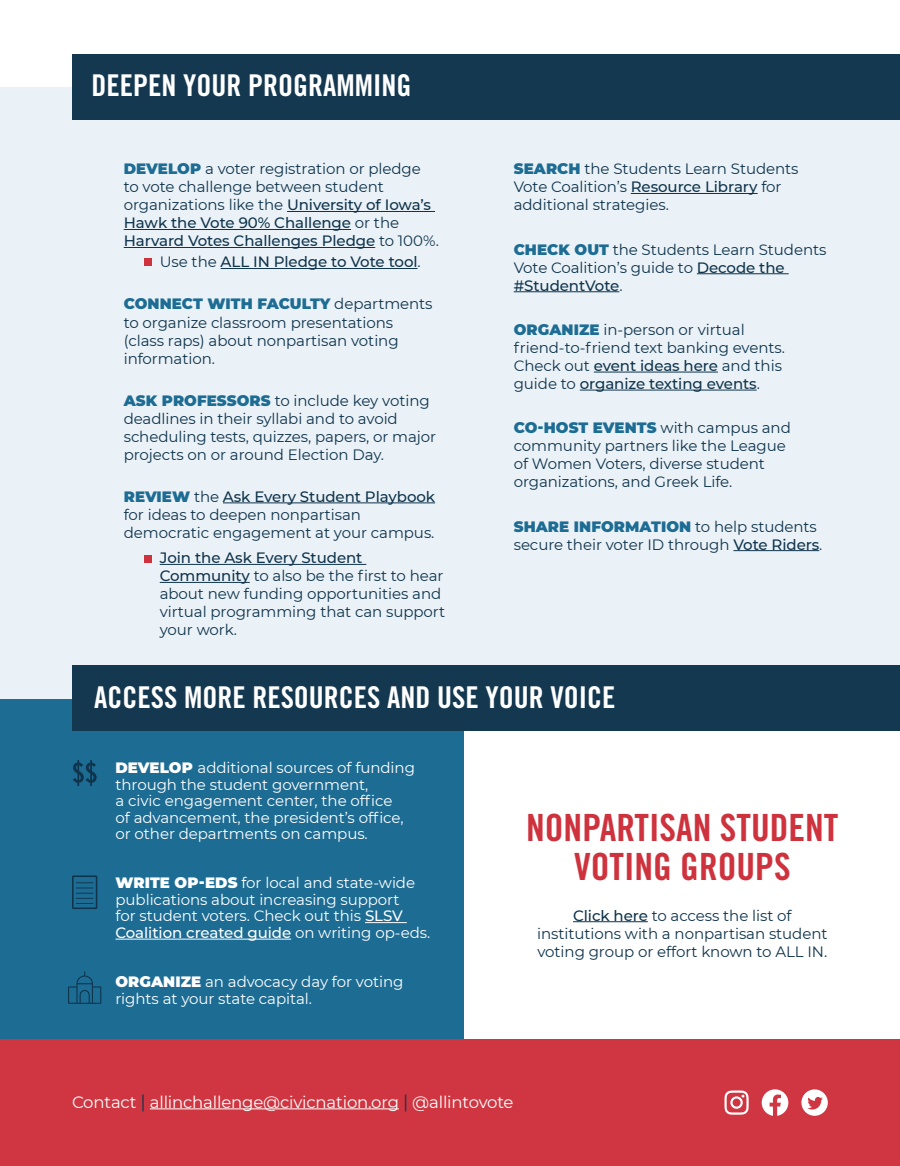
<style>
.page{position:relative;width:900px;height:1166px;background:#fff}
.page>*{position:absolute;margin:0;border:0;box-sizing:border-box;transform-origin:0 0}
.t1{font:37.5px/39px "Trade Gothic LT Pro Bd Cn 20";color:#ce323d;text-align:center}
.t2{font:30px "Trade Gothic LT Pro Bd Cn 20";color:#fff}
.t3{font:16.5px "Montserrat";letter-spacing:-.01em;color:#fff}
.t4{font:15px/18px "Montserrat";letter-spacing:-.005em;color:#0f344c}
.t5{font:15px/16.5px "Montserrat";letter-spacing:-.005em;color:#fff}
.t6{font:500 15px "Montserrat";letter-spacing:-.005em;color:#0f344c}
.s1{font-weight:900;color:#1d6c94}
.s2{font-weight:500}
.s3{font-weight:400}
.s4{font-weight:900}
.s5{font-size:18px;color:#0f344c}
</style>
<div class="page">
<div style="left:0;top:698px;width:464px;height:341px;background:#1d6c94"></div>
<div style="left:0;top:87px;width:900px;height:611px;background:#ebf2f7"></div>
<div style="left:0;top:1039px;width:900px;height:127px;background:#cf3641"></div>
<svg style="left:762px;top:1089px;width:26px;height:26px"></svg>
<div style="left:72px;top:54px;width:828px;height:65px;background:#143850"></div>
<hr style="left:573px;top:921px;width:75px;height:1px;background:#0f344c">
<hr style="left:150px;top:1108px;width:249px;height:1px;background:#fff">
<svg style="left:801px;top:1089px;width:27px;height:26px"></svg>
<svg style="left:724px;top:1090px;width:25px;height:24px"></svg>
<hr style="left:631px;top:193px;width:127px;height:1px;background:#0f344c">
<hr style="left:697px;top:273px;width:92px;height:1px;background:#0f344c">
<hr style="left:514px;top:291px;width:105px;height:1px;background:#0f344c">
<hr style="left:594px;top:372px;width:124px;height:1px;background:#0f344c">
<hr style="left:580px;top:390px;width:177px;height:1px;background:#0f344c">
<hr style="left:733px;top:550px;width:86px;height:1px;background:#0f344c">
<div style="left:72px;top:665px;width:828px;height:66px;background:#143850"></div>
<hr style="left:365px;top:922px;width:42px;height:1px;background:#fff">
<hr style="left:116px;top:938px;width:175px;height:1px;background:#fff">
<hr style="left:223px;top:502px;width:212px;height:1px;background:#0f344c">
<hr style="left:160px;top:564px;width:206px;height:1px;background:#0f344c">
<hr style="left:160px;top:582px;width:90px;height:1px;background:#0f344c">
<div style="left:144px;top:555px;width:8px;height:7px;background:#ce323d"></div>
<hr style="left:287px;top:211px;width:148px;height:1px;background:#0f344c">
<hr style="left:124px;top:229px;width:227px;height:1px;background:#0f344c">
<hr style="left:124px;top:247px;width:251px;height:1px;background:#0f344c">
<hr style="left:221px;top:268px;width:197px;height:1px;background:#0f344c">
<div style="left:144px;top:258px;width:8px;height:7px;background:#ce323d"></div>
<svg style="left:72px;top:875px;width:25px;height:34px"></svg>
<svg style="left:73px;top:760px;width:24px;height:26px"></svg>
<svg style="left:68px;top:971px;width:33px;height:32px"></svg>
<p class="t2" style="left:92px;top:67px;width:321px">DEEPEN YOUR PROGRAMMING</p>
<p class="t4" style="left:124px;top:159px;width:317px"><span class="s1">DEVELOP</span> a voter registration or pledge to vote challenge between student organizations like the <span class="s2">University of Iowa’s Hawk the Vote 90% Challenge</span> or the <span class="s2">Harvard Votes Challenges Pledge</span> to 100%.</p>
<p class="t6" style="left:160px;top:251px;width:262px"><span class="s3">Use the</span> ALL IN Pledge to Vote tool<span class="s3">.</span></p>
<p class="t4" style="left:124px;top:295px;width:310px"><span class="s1">CONNECT WITH FACULTY</span> departments to organize classroom presentations (class raps) about nonpartisan voting information.</p>
<p class="t4" style="left:124px;top:391px;width:314px"><span class="s1">ASK PROFESSORS</span> to include key voting deadlines in their syllabi and to avoid scheduling tests, quizzes, papers, or major projects on or around Election Day.</p>
<p class="t4" style="left:124px;top:487px;width:313px"><span class="s1">REVIEW</span> the <span class="s2">Ask Every Student Playbook </span>for ideas to deepen nonpartisan democratic engagement at your campus.</p>
<p class="t4" style="left:160px;top:548px;width:287px"><span class="s2">Join the Ask Every Student<br>Community</span> to also be the first to hear about new funding opportunities and virtual programming that can support your work.</p>
<p class="t4" style="left:514px;top:159px;width:286px"><span class="s1">SEARCH</span> the Students Learn Students<br>Vote Coalition’s <span class="s2">Resource Library</span> for additional strategies.</p>
<p class="t4" style="left:514px;top:240px;width:314px"><span class="s1">CHECK OUT</span> the Students Learn Students<br>Vote Coalition’s guide to <span class="s2">Decode the #StudentVote</span>.</p>
<p class="t4" style="left:514px;top:320px;width:273px"><span class="s1">ORGANIZE</span> in-person or virtual friend-to-friend text banking events.<br>Check out <span class="s2">event ideas here</span> and this guide to <span class="s2">organize texting events</span>.</p>
<p class="t4" style="left:514px;top:418px;width:279px"><span class="s1">CO-HOST EVENTS</span> with campus and community partners like the League of Women Voters, diverse student organizations, and Greek Life.</p>
<p class="t4" style="left:514px;top:516px;width:310px"><span class="s1">SHARE INFORMATION</span> to help students secure their voter ID through <span class="s2">Vote Riders</span>.</p>
<p class="t2" style="left:94px;top:679px;width:523px">ACCESS MORE RESOURCES AND USE YOUR VOICE</p>
<p class="t5" style="left:116px;top:759px;width:301px"><span class="s4">DEVELOP</span> additional sources of funding through the student government,<br>a civic engagement center, the office<br>of advancement, the president’s office, or other departments on campus.</p>
<p class="t5" style="left:116px;top:874px;width:316px"><span class="s4">WRITE OP-EDS</span> for local and state-wide publications about increasing support<br>for student voters. Check out this <span class="s2">SLSV Coalition created guide</span> on writing op-eds.</p>
<p class="t5" style="left:116px;top:973px;width:289px"><span class="s4">ORGANIZE</span> an advocacy day for voting rights at your state capital.</p>
<p class="t1" style="left:526px;top:807px;width:314px">NONPARTISAN STUDENT<br>VOTING GROUPS</p>
<p class="t4" style="left:537px;top:905px;width:292px;text-align:center"><span class="s2">Click here</span> to access the list of institutions with a nonpartisan student voting group or effort known to ALL IN.</p>
<p class="t3" style="left:72px;top:1090px;width:443px">Contact <span class="s5">|</span> allinchallenge@civicnation.org <span class="s5">|</span> @allintovote</p>
</div>
